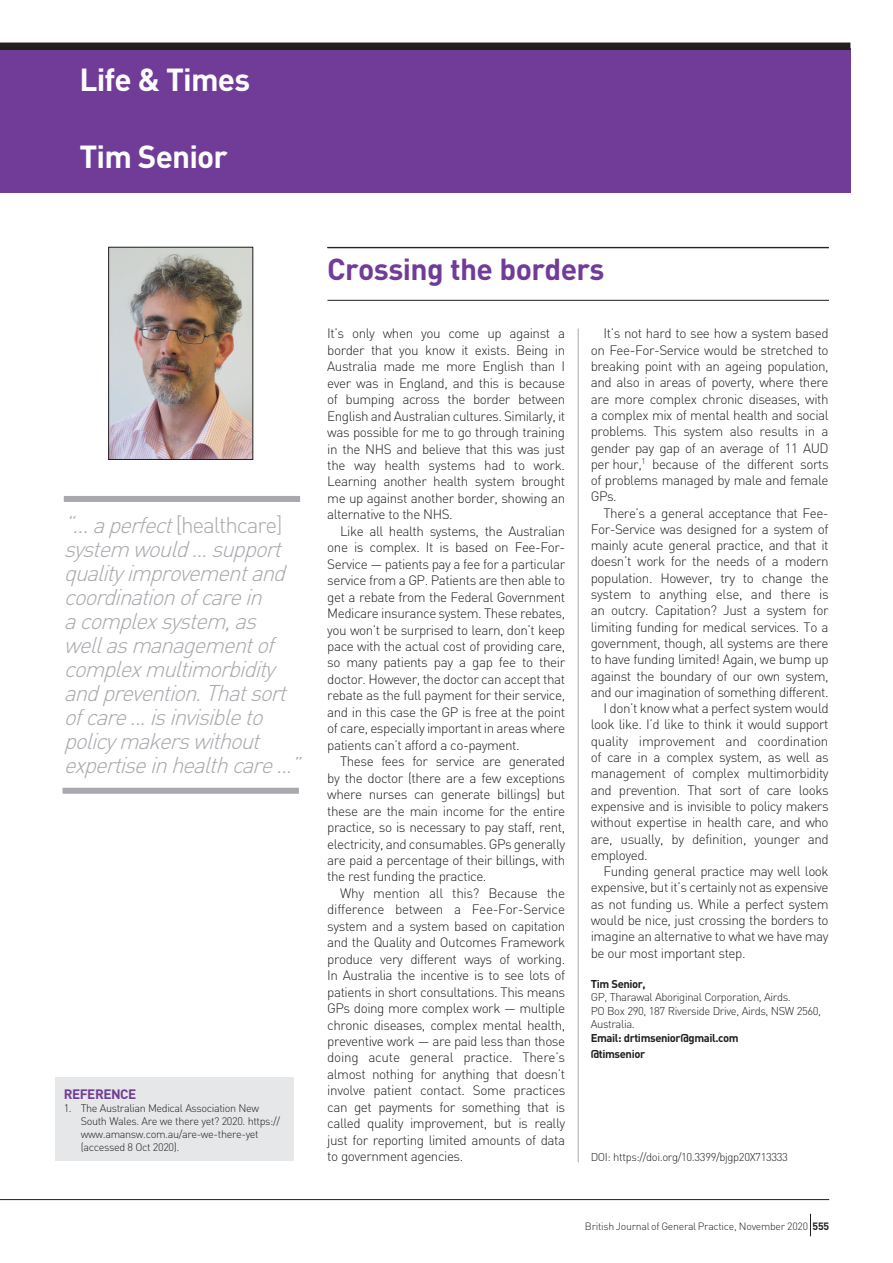
<style>
.page{position:relative;width:893px;height:1263px;background:#fff}
.page>*{position:absolute;margin:0;border:0;box-sizing:border-box;transform-origin:0 0}
.t1{font:700 31.5px "DIN";letter-spacing:-.025em;color:#fff}
.t2{font:700 30px "DIN";letter-spacing:-.02em;color:#713c98}
.t3{font:italic 300 22.5px/24px "DIN";color:#a8a9ad}
.t4{font:300 13.5px/16.5px "DIN";letter-spacing:-.035em;color:#231f20;text-align:justify}
.t5{font:700 13.5px "DIN";letter-spacing:-.035em;color:#713c98}
.t6{font:300 11.25px/13.6px "DIN";letter-spacing:-.035em;color:#231f20}
.t7{font:700 11.25px/16.4px "DIN";letter-spacing:-.035em;color:#231f20}
.t8{font:300 10.8px/13px "DIN";letter-spacing:-.035em;color:#231f20}
.t9{font:300 10.5px "DIN";letter-spacing:-.025em;color:#231f20}
.s1{font-style:normal}
.s2{font-weight:700}
</style>
<div class="page">
<img style="left:110px;top:249px;width:141px;height:209px">
<div style="left:108px;top:247px;width:145px;height:213px;border:1px solid #231f20"></div>
<hr style="left:578px;top:328px;width:1px;height:834px;background:#a8a9ad">
<div style="left:0;top:49px;width:850px;height:144px;background:#713c98"></div>
<div style="left:0;top:43px;width:850px;height:7px;background:#231f20"></div>
<div style="left:64px;top:496px;width:236px;height:6px;background:#a8a9ad"></div>
<div style="left:63px;top:788px;width:236px;height:6px;background:#a8a9ad"></div>
<hr style="left:327px;top:300px;width:502px;height:1px;background:#231f20">
<hr style="left:327px;top:247px;width:502px;height:1px;background:#231f20">
<hr style="left:0;top:1199px;width:829px;height:1px;background:#231f20">
<svg style="left:810px;top:1214px;width:1px;height:22px"></svg>
<div style="left:55px;top:1077px;width:238px;height:84px;background:#e6e7e9"></div>
<h1 class="t1" style="left:79px;top:59px;width:172px">Life &amp; Times</h1>
<h1 class="t1" style="left:79px;top:136px;width:150px">Tim Senior</h1>
<p class="t3" style="left:64px;top:512px;width:245px">“…aperfect<span class="s1">[healthcare] </span>system would...support qualityimprovementand coordinationofcarein acomplexsystem,as wellasmanagementof complexmultimorbidity andprevention.Thatsort ofcare...isinvisibleto policymakerswithout expertiseinhealthcare...”</p>
<p class="t5" style="left:64px;top:1085px;width:74px">REFERENCE</p>
<p class="t8" style="left:81px;top:1101px;width:201px;text-indent:-17px">1. The Australian Medical Association New South Wales. Are we there yet? 2020. https:// www.amansw.com.au/are-we-there-yet (accessed 8 Oct 2020).</p>
<h2 class="t2" style="left:327px;top:250px;width:279px">Crossing the borders</h2>
<p class="t4" style="left:327px;top:325px;width:239px">It’s only when you come up against a border that you know it exists. Being in Australia made me more English than I ever was in England, and this is because of bumping across the border between English and Australian cultures. Similarly, it was possible for me to go through training in the NHS and believe that this was just the way health systems had to work.<br>Learning another health system brought me up against another border, showing an alternative to the NHS.</p>
<p class="t4" style="left:327px;top:523px;width:239px;text-indent:13px">Like all health systems, the Australian one is complex. It is based on Fee-For-Service — patients pay a fee for a particular service from a GP. Patients are then able to get a rebate from the Federal Government Medicare insurance system. These rebates, you won’t be surprised to learn, don’t keep pace with the actual cost of providing care, so many patients pay a gap fee to their doctor. However, the doctor can accept that rebate as the full payment for their service, and in this case the GP is free at the point of care, especially important in areas where patients can’t afford a co-payment.</p>
<p class="t4" style="left:327px;top:753px;width:239px;text-indent:13px">These fees for service are generated by the doctor (there are a few exceptions where nurses can generate billings) but these are the main income for the entire practice, so is necessary to pay staff, rent, electricity, and consumables. GPs generally are paid a percentage of their billings, with the rest funding the practice.</p>
<p class="t4" style="left:327px;top:885px;width:240px;text-indent:13px">Why mention all this? Because the difference between a Fee-For-Service system and a system based on capitation and the Quality and Outcomes Framework produce very different ways of working.<br>In Australia the incentive is to see lots of patients in short consultations. This means GPs doing more complex work — multiple chronic diseases, complex mental health, preventive work — are paid less than those doing acute general practice. There’s almost nothing for anything that doesn’t involve patient contact. Some practices can get payments for something that is called quality improvement, but is really just for reporting limited amounts of data to government agencies.</p>
<p class="t4" style="left:591px;top:325px;width:239px;text-indent:13px">It’s not hard to see how a system based on Fee-For-Service would be stretched to breaking point with an ageing population, and also in areas of poverty, where there are more complex chronic diseases, with a complex mix of mental health and social problems. This system also results in a gender pay gap of an average of 11 AUD per hour,<sup>1</sup> because of the different sorts of problems managed by male and female GPs.</p>
<p class="t4" style="left:603px;top:504px;width:227px">There’s a general acceptance that Fee-</p>
<p class="t4" style="left:591px;top:521px;width:239px">For-Service was designed for a system of</p>
<p class="t4" style="left:591px;top:537px;width:239px">mainly acute general practice, and that it</p>
<p class="t4" style="left:591px;top:553px;width:239px">doesn’t work for the needs of a modern</p>
<p class="t4" style="left:591px;top:569px;width:240px">population. However, try to change the</p>
<p class="t4" style="left:591px;top:586px;width:239px">system to anything else, and there is</p>
<p class="t4" style="left:591px;top:602px;width:239px">an outcry. Capitation? Just a system for</p>
<p class="t4" style="left:591px;top:618px;width:239px">limiting funding for medical services. To a</p>
<p class="t4" style="left:591px;top:635px;width:239px">government, though, all systems are there</p>
<p class="t4" style="left:591px;top:651px;width:239px">to have funding limited! Again, we bump up</p>
<p class="t4" style="left:591px;top:667px;width:239px">against the boundary of our own system,</p>
<p class="t4" style="left:591px;top:684px;width:239px">and our imagination of something different.</p>
<p class="t4" style="left:603px;top:700px;width:227px">I don’t know what a perfect system would</p>
<p class="t4" style="left:591px;top:716px;width:239px">look like. I’d like to think it would support</p>
<p class="t4" style="left:591px;top:732px;width:239px">quality improvement and coordination</p>
<p class="t4" style="left:591px;top:749px;width:239px">of care in a complex system, as well as</p>
<p class="t4" style="left:591px;top:765px;width:239px">management of complex multimorbidity</p>
<p class="t4" style="left:591px;top:781px;width:239px">and prevention. That sort of care looks</p>
<p class="t4" style="left:591px;top:798px;width:239px">expensive and is invisible to policy makers</p>
<p class="t4" style="left:591px;top:814px;width:239px">without expertise in health care, and who</p>
<p class="t4" style="left:591px;top:830px;width:240px">are, usually, by definition, younger and</p>
<p class="t4" style="left:591px;top:846px;width:59px">employed.</p>
<p class="t4" style="left:603px;top:863px;width:227px">Funding general practice may well look</p>
<p class="t4" style="left:591px;top:879px;width:239px">expensive, but it’s certainly not as expensive</p>
<p class="t4" style="left:591px;top:895px;width:239px">as not funding us. While a perfect system</p>
<p class="t4" style="left:591px;top:912px;width:239px">would be nice, just crossing the borders to</p>
<p class="t4" style="left:591px;top:928px;width:239px">imagine an alternative to what we have may</p>
<p class="t4" style="left:591px;top:944px;width:156px">be our most important step.</p>
<p class="t7" style="left:591px;top:975px;width:57px">Tim Senior,</p>
<p class="t6" style="left:591px;top:990px;width:232px">GP, Tharawal Aboriginal Corporation, Airds.<br>PO Box 290, 187 Riverside Drive, Airds, NSW 2560,<br>Australia.</p>
<p class="t7" style="left:591px;top:1029px;width:149px">Email: drtimsenior@gmail.com @timsenior</p>
<p class="t6" style="left:591px;top:1150px;width:199px">DOI: https://doi.org/10.3399/bjgp20X713333</p>
<p class="t9" style="left:585px;top:1219px;width:246px">British Journal of General Practice, November 2020 <span class="s2">555</span></p>
</div>
